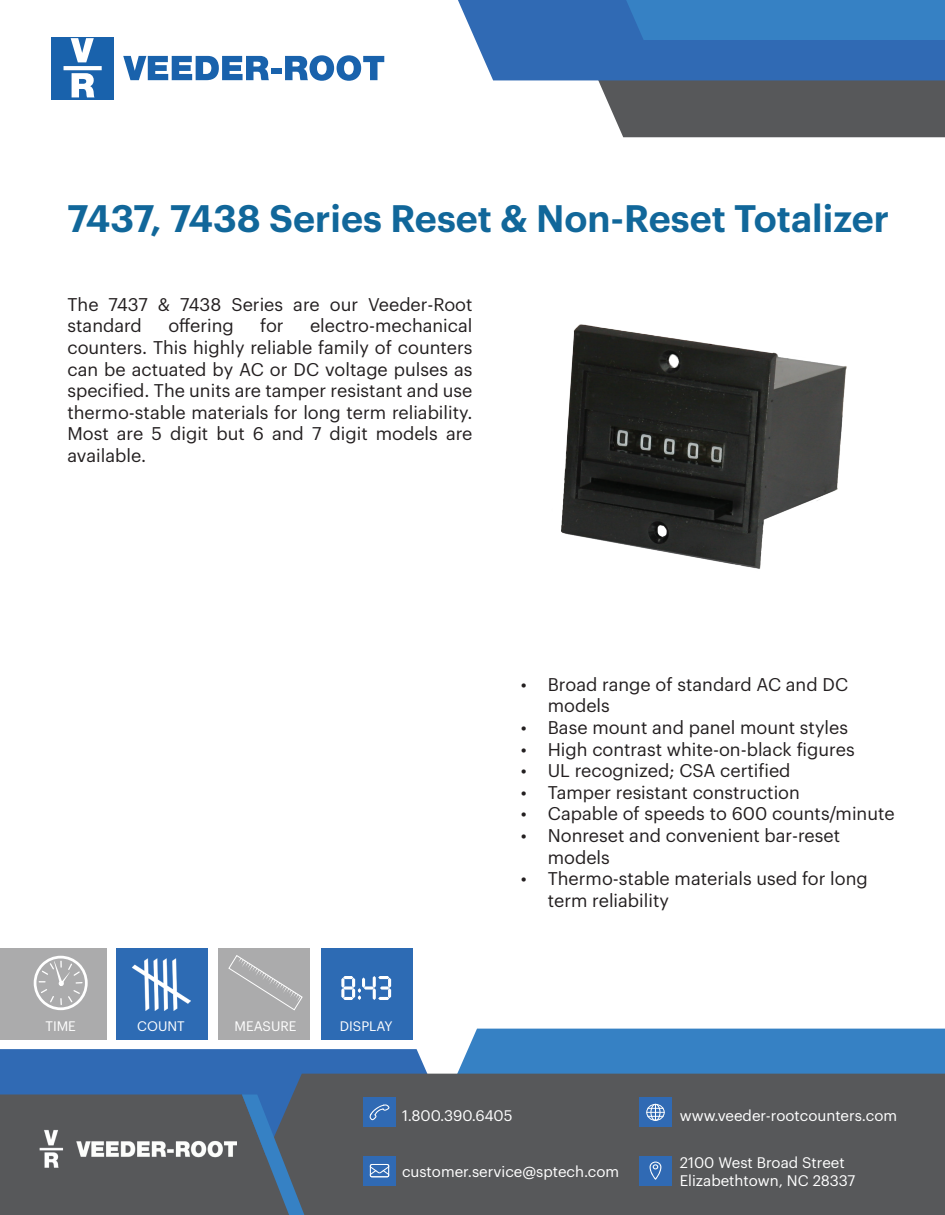
<style>
.page{position:relative;width:945px;height:1215px;background:#fff}
.page>*{position:absolute;margin:0;border:0;box-sizing:border-box;transform-origin:0 0}
.t1{font:600 37.5px "Graphik";color:#11679a}
.t2{font:18px/21.6px "Graphik";color:#231f20}
.t3{font:15px/18px "Graphik";color:#fff}
.t4{font:13.5px "Graphik";color:#fff}
</style>
<div class="page">
<div style="left:0;top:1049px;width:395px;height:46px;background:#306ab4"></div>
<svg style="left:395px;top:1029px;width:550px;height:45px;fill:#3681c4"></svg>
<div style="left:240px;top:1074px;width:705px;height:141px;background:#57585a"></div>
<svg style="left:0;top:1095px;width:305px;height:120px"></svg>
<svg style="left:559px;top:80px;width:386px;height:57px;fill:#57585a"></svg>
<svg style="left:458px;top:0;width:487px;height:80px"></svg>
<div style="left:363px;top:1156px;width:33px;height:30px;background:#306ab4"></div>
<svg style="left:370px;top:1164px;width:19px;height:13px"></svg>
<div style="left:363px;top:1097px;width:33px;height:30px;background:#306ab4"></div>
<svg style="left:370px;top:1104px;width:19px;height:16px"></svg>
<div style="left:639px;top:1097px;width:33px;height:30px;background:#306ab4"></div>
<svg style="left:646px;top:1104px;width:19px;height:17px"></svg>
<div style="left:639px;top:1156px;width:33px;height:30px;background:#306ab4"></div>
<svg style="left:650px;top:1162px;width:11px;height:18px"></svg>
<div style="left:51px;top:37px;width:63px;height:63px;background:#1962ac"></div>
<svg style="left:71px;top:38px;width:23px;height:24px"></svg>
<svg style="left:72px;top:73px;width:22px;height:24px"></svg>
<svg style="left:64px;top:66px;width:38px;height:4px"></svg>
<svg style="left:123px;top:56px;width:146px;height:24px"></svg>
<div style="left:271px;top:68px;width:11px;height:6px;background:#1962ac"></div>
<svg style="left:285px;top:55px;width:99px;height:26px"></svg>
<img style="left:32px;top:1130px;width:204px;height:38px">
<img style="left:561px;top:324px;width:286px;height:245px">
<div style="left:321px;top:948px;width:91px;height:92px;background:#2d6bb4"></div>
<div style="left:0;top:948px;width:106px;height:92px;background:#ababac"></div>
<div style="left:116px;top:948px;width:92px;height:92px;background:#2d6bb4"></div>
<div style="left:218px;top:948px;width:92px;height:92px;background:#ababac"></div>
<img style="left:132px;top:959px;width:58px;height:52px">
<svg style="left:228px;top:955px;width:75px;height:56px"></svg>
<svg style="left:34px;top:956px;width:54px;height:54px"></svg>
<svg style="left:341px;top:976px;width:50px;height:24px"></svg>
<h1 class="t1" style="left:68px;top:190px;width:823px">7437, 7438 Series Reset &amp; Non-Reset Totalizer</h1>
<p class="t2" style="left:68px;top:292px;width:407px">The 7437 &amp; 7438 Series are our Veeder-Root standard</p>
<p class="t2" style="left:168px;top:314px;width:67px">offering</p>
<p class="t2" style="left:260px;top:314px;width:25px">for</p>
<p class="t2" style="left:68px;top:314px;width:406px;text-align:justify;text-indent:243px">electro-mechanical counters. This highly reliable family of counters can be actuated by AC or DC voltage pulses as specified. The units are tamper resistant and use thermo-stable materials for long term reliability.<br>Most are 5 digit but 6 and 7 digit models are available.</p>
<p class="t4" style="left:45px;top:1016px;width:32px">TIME</p>
<p class="t4" style="left:137px;top:1016px;width:49px">COUNT</p>
<p class="t4" style="left:235px;top:1016px;width:64px">MEASURE</p>
<p class="t4" style="left:340px;top:1016px;width:54px">DISPLAY</p>
<p class="t2" style="left:548px;top:672px;width:302px;text-indent:-27px">• Broad range of standard AC and DC models</p>
<p class="t2" style="left:521px;top:715px;width:329px">• Base mount and panel mount styles</p>
<p class="t2" style="left:521px;top:737px;width:335px">• High contrast white-on-black figures</p>
<p class="t2" style="left:521px;top:758px;width:271px">• UL recognized; CSA certified</p>
<p class="t2" style="left:521px;top:780px;width:281px">• Tamper resistant construction</p>
<p class="t2" style="left:521px;top:802px;width:375px">• Capable of speeds to 600 counts/minute</p>
<p class="t2" style="left:548px;top:823px;width:294px;text-indent:-27px">• Nonreset and convenient bar-reset models</p>
<p class="t2" style="left:548px;top:866px;width:321px;text-indent:-27px">• Thermo-stable materials used for long term reliability</p>
<p class="t3" style="left:402px;top:1105px;width:112px">1.800.390.6405</p>
<p class="t3" style="left:680px;top:1105px;width:219px">www.veeder-rootcounters.com</p>
<p class="t3" style="left:680px;top:1153px;width:177px">2100 West Broad Street<br>Elizabethtown, NC 28337</p>
<p class="t3" style="left:402px;top:1162px;width:219px">customer.service@sptech.com</p>
</div>
